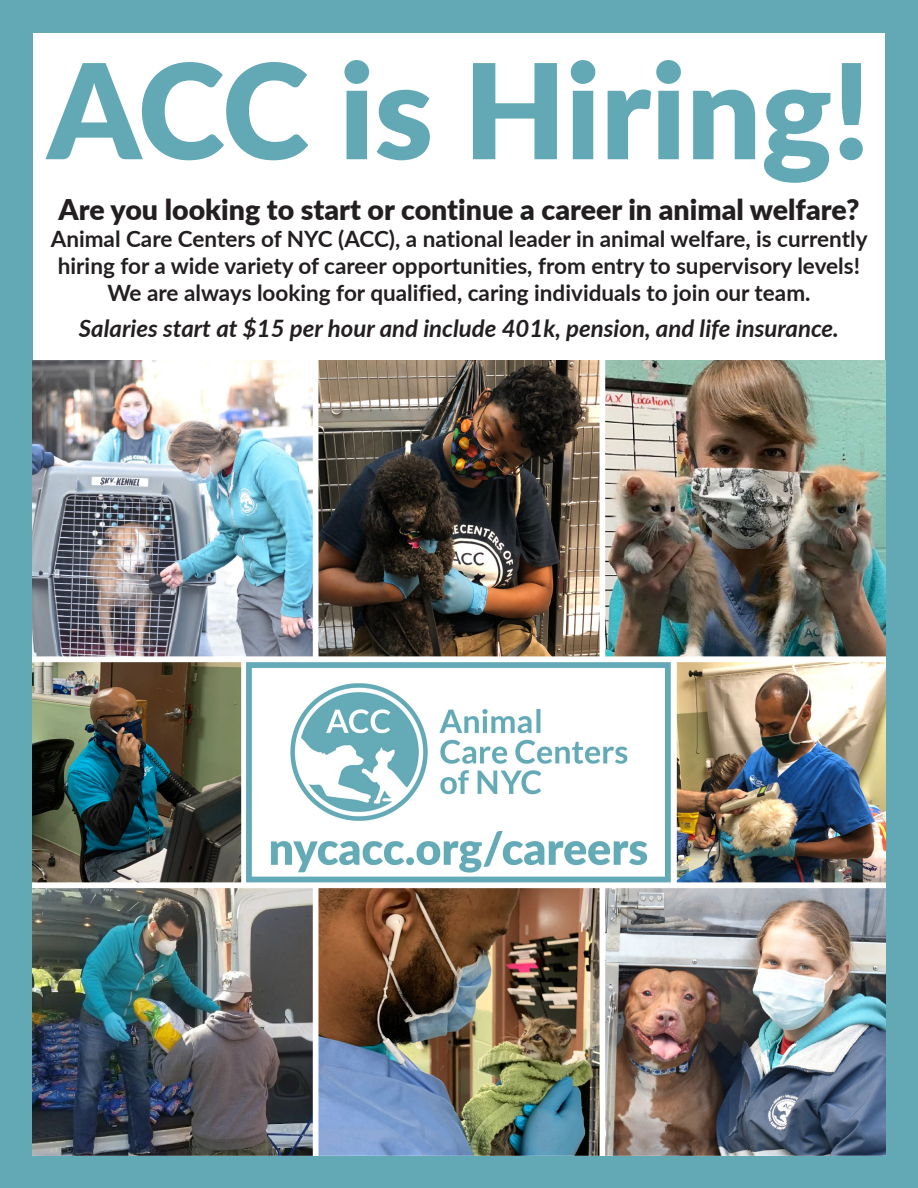
<style>
.page{position:relative;width:918px;height:1188px;background:#fff}
.page>*{position:absolute;margin:0;border:0;box-sizing:border-box;transform-origin:0 0}
.t1{font:900 132px "Lato";color:#62a9b5}
.t2{font:900 28.5px "Lato";color:#231f20}
.t3{font:italic 700 24px "Lato";color:#231f20}
.t4{font:700 22.5px/27px "Lato";color:#231f20;text-align:center}
</style>
<div class="page">
<div style="left:0;top:0;width:918px;height:1188px;border:33px solid #62a9b5"></div>
<img style="left:33px;top:361px;width:852px;height:794px">
<p class="t1" style="left:47px;top:12px;width:825px">ACC is Hiring!</p>
<p class="t2" style="left:58px;top:189px;width:802px">Are you looking to start or continue a career in animal welfare?</p>
<p class="t4" style="left:51px;top:225px;width:818px">Animal Care Centers of NYC (ACC), a national leader in animal welfare, is currently hiring for a wide variety of career opportunities, from entry to supervisory levels!<br>We are always looking for qualified, caring individuals to join our team.</p>
<p class="t3" style="left:79px;top:311px;width:762px">Salaries start at $15 per hour and include 401k, pension, and life insurance.</p>
</div>
